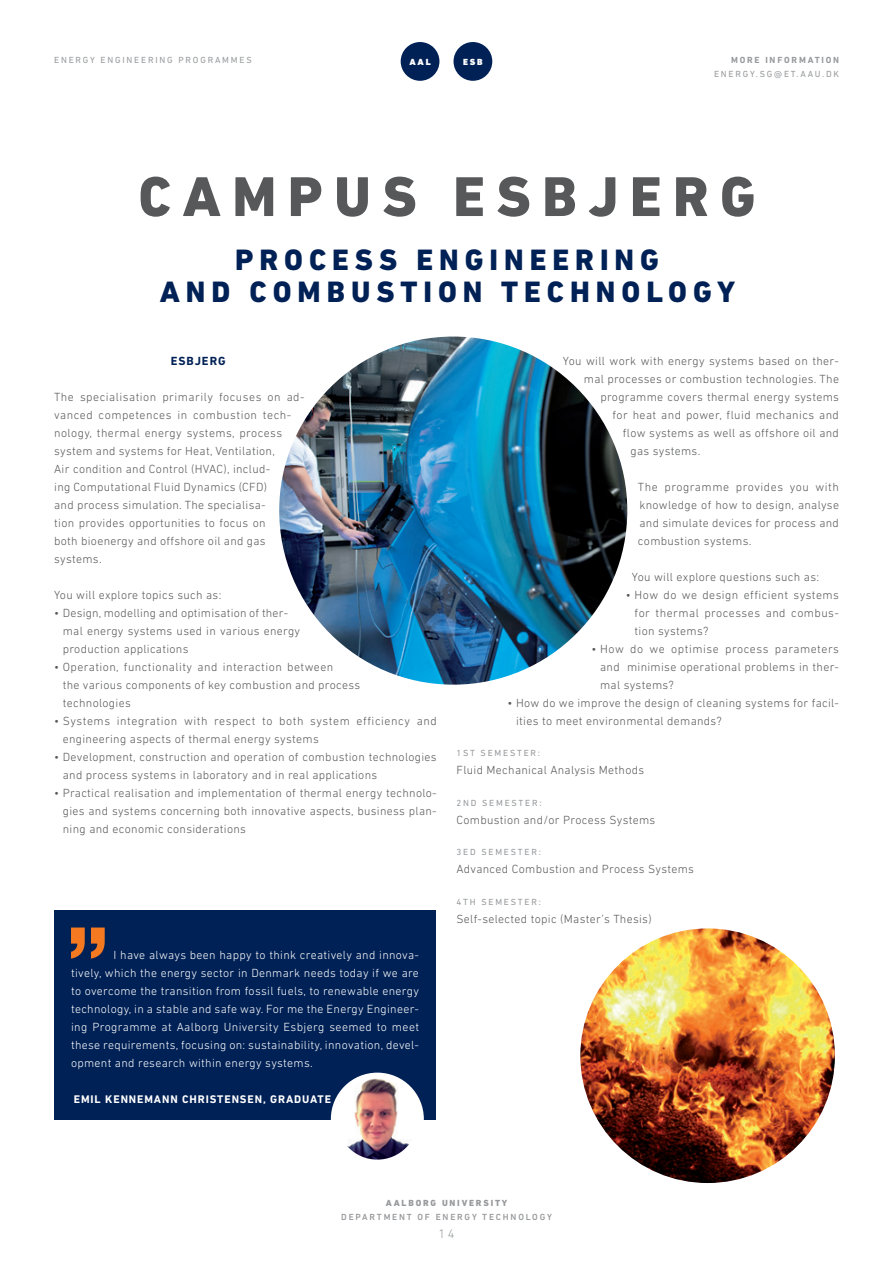
<style>
.page{position:relative;width:893px;height:1263px;background:#fff}
.page>*{position:absolute;margin:0;border:0;box-sizing:border-box;transform-origin:0 0}
.t1{font:800 57px "DIN Next LT Pro";letter-spacing:.2em;color:#57585a}
.t2{font:800 30px/31.5px "DIN Next LT Pro";letter-spacing:.2em;color:#002156;text-align:center}
.t3{font:300 12.75px "DIN Next LT Pro";color:#97999c}
.t4{font:300 12px/18px "DIN Next LT Pro";letter-spacing:.025em;color:#57585a}
.t5{font:300 12px/18px "DIN Next LT Pro";letter-spacing:.025em;color:#fff;text-align:justify}
.t6{font:300 12px/18px "DIN Next LT Pro";letter-spacing:.045em;color:#57585a}
.t7{font:700 12px "DIN Next LT Pro";letter-spacing:.08em;color:#002156}
.t8{font:700 11.25px "DIN Next LT Pro";letter-spacing:.08em;color:#fff}
.t9{font:9px "DIN Next LT Pro";letter-spacing:.2em;color:#97999c}
.t10{font:500 9px "DIN Next LT Pro";letter-spacing:.2em;color:#97999c}
.t11{font:800 9px "DIN Next LT Pro";letter-spacing:.2em;color:#97999c}
.t12{font:700 9px "DIN Next LT Pro";letter-spacing:.2em;color:#97999c}
.t13{font:900 9px "DIN Next LT Pro";letter-spacing:.2em;color:#fff}
</style>
<div class="page">
<div style="left:453px;top:42px;width:39px;height:39px;background:#002156;border-radius:50%"></div>
<div style="left:401px;top:42px;width:38px;height:39px;background:#002156;border-radius:50%"></div>
<img style="left:279px;top:337px;width:348px;height:348px;border-radius:174px">
<div style="left:54px;top:911px;width:382px;height:209px;background:#002156"></div>
<svg style="left:71px;top:927px;width:34px;height:31px"></svg>
<img style="left:580px;top:928px;width:255px;height:255px;border-radius:127px">
<img style="left:334px;top:1075px;width:87px;height:87px;border-radius:43px">
<div style="left:331px;top:1072px;width:93px;height:93px;border:6px solid #fff;border-radius:50%"></div>
<p class="t9" style="left:54px;top:55px;width:199px">ENERGY ENGINEERING PROGRAMMES</p>
<p class="t13" style="left:409px;top:56px;width:23px">AAL</p>
<p class="t13" style="left:463px;top:56px;width:21px">ESB</p>
<p class="t12" style="left:731px;top:55px;width:110px">MORE INFORMATION</p>
<p class="t9" style="left:714px;top:68px;width:127px">ENERGY.SG@ET.AAU.DK</p>
<h1 class="t1" style="left:138px;top:163px;width:619px">CAMPUS ESBJERG</h1>
<h2 class="t2" style="left:160px;top:244px;width:577px">PROCESS ENGINEERING<br>AND COMBUSTION TECHNOLOGY</h2>
<p class="t7" style="left:171px;top:353px;width:56px">ESBJERG</p>
<p class="t4" style="left:54px;top:387px;width:252px">The specialisation primarily focuses on ad&shy;vanced competences in combustion tech&shy;nology, thermal energy systems, process system and systems for Heat, Ventilation,<br>Air condition and Control (HVAC), includ-<br>ing Computational Fluid Dynamics (CFD)<br>and process simulation. The specialisa-<br>tion provides opportunities to focus on<br>both bioenergy and offshore oil and gas systems.</p>
<p class="t4" style="left:54px;top:585px;width:169px">You will explore topics such as:</p>
<p class="t4" style="left:63px;top:603px;width:239px;text-indent:-9px">• Design, modelling and optimisation of ther&shy;mal energy systems used in various energy production applications</p>
<p class="t4" style="left:63px;top:657px;width:299px;text-indent:-9px">• Operation, functionality and interaction between<br>the various components of key combustion and process technologies</p>
<p class="t6" style="left:63px;top:711px;width:375px;text-indent:-9px">• Systems integration with respect to both system efficiency and engineering aspects of thermal energy systems</p>
<p class="t4" style="left:63px;top:747px;width:375px;text-indent:-9px">• Development, construction and operation of combustion technologies and process systems in laboratory and in real applications</p>
<p class="t4" style="left:63px;top:783px;width:375px;text-align:justify;text-indent:-9px">• Practical realisation and implementation of thermal energy technolo&shy;gies and systems concerning both innovative aspects, business plan&shy;ning and economic considerations</p>
<p class="t5" style="left:71px;top:945px;width:350px;text-indent:42px">I have always been happy to think creatively and innova&shy;tively, which the energy sector in Denmark needs today if we are to overcome the transition from fossil fuels, to renewable energy technology, in a stable and safe way. For me the Energy Engineer&shy;ing Programme at Aalborg University Esbjerg seemed to meet these requirements, focusing on: sustainability, innovation, devel&shy;opment and research within energy systems.</p>
<p class="t8" style="left:74px;top:1092px;width:259px">EMIL KENNEMANN CHRISTENSEN, GRADUATE</p>
<p class="t4" style="left:563px;top:351px;width:277px">You will work with energy systems based on ther-</p>
<p class="t4" style="left:584px;top:369px;width:257px">mal processes or combustion technologies. The</p>
<p class="t4" style="left:600px;top:387px;width:240px">programme covers thermal energy systems</p>
<p class="t4" style="left:612px;top:405px;width:228px">for heat and power, fluid mechanics and</p>
<p class="t4" style="left:623px;top:423px;width:218px">flow systems as well as offshore oil and</p>
<p class="t4" style="left:630px;top:441px;width:71px">gas systems.</p>
<p class="t4" style="left:638px;top:477px;width:203px;text-align:justify">The programme provides you with knowledge of how to design, analyse and simulate devices for process and combustion systems.</p>
<p class="t4" style="left:632px;top:567px;width:189px">You will explore questions such as:</p>
<p class="t4" style="left:635px;top:585px;width:206px;text-align:justify;text-indent:-9px">• How do we design efficient systems for thermal processes and combus&shy;tion systems?</p>
<p class="t4" style="left:600px;top:639px;width:240px;text-align:justify;text-indent:-9px">• How do we optimise process parameters and minimise operational problems in ther&shy;mal systems?</p>
<p class="t4" style="left:516px;top:693px;width:324px;text-indent:-9px">• How do we improve the design of cleaning systems for facil&shy;ities to meet environmental demands?</p>
<p class="t9" style="left:456px;top:748px;width:85px">1ST SEMESTER:</p>
<p class="t4" style="left:456px;top:761px;width:189px">Fluid Mechanical Analysis Methods</p>
<p class="t9" style="left:456px;top:797px;width:87px">2ND SEMESTER:</p>
<p class="t4" style="left:456px;top:810px;width:200px">Combustion and/or Process Systems</p>
<p class="t9" style="left:456px;top:847px;width:86px">3ED SEMESTER:</p>
<p class="t4" style="left:456px;top:860px;width:239px">Advanced Combustion and Process Systems</p>
<p class="t9" style="left:456px;top:896px;width:86px">4TH SEMESTER:</p>
<p class="t4" style="left:456px;top:909px;width:197px">Self-selected topic (Master’s Thesis)</p>
<p class="t11" style="left:386px;top:1198px;width:123px">AALBORG UNIVERSITY</p>
<p class="t10" style="left:341px;top:1211px;width:212px">DEPARTMENT OF ENERGY TECHNOLOGY</p>
<p class="t3" style="left:438px;top:1226px;width:18px">14</p>
</div>
